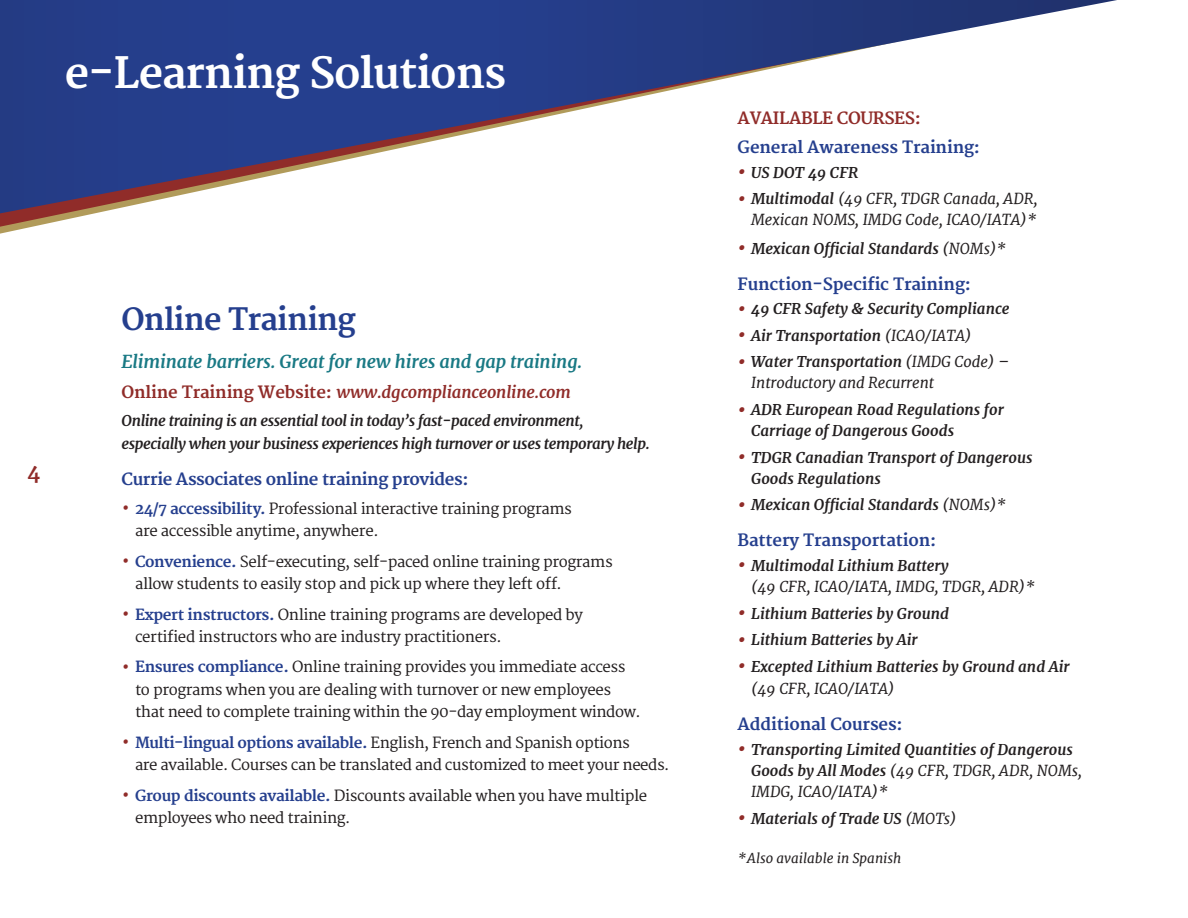
<style>
.page{position:relative;width:1188px;height:918px;background:#fff}
.page>*{position:absolute;margin:0;border:0;box-sizing:border-box;transform-origin:0 0}
.t1{font:700 42px "Merriweather";letter-spacing:-.025em;color:#fff}
.t2{font:700 30px "Merriweather";letter-spacing:-.025em;color:#253f8e}
.t3{font:700 21px "Merriweather";color:#902c29}
.t4{font:italic 700 18px "Merriweather";letter-spacing:-.01em;color:#197984}
.t5{font:700 16.5px "Merriweather";letter-spacing:-.01em;color:#253f8e}
.t6{font:italic 700 16.5px "Merriweather";letter-spacing:-.01em;color:#902c29}
.t7{font:700 16.5px "Merriweather";letter-spacing:-.025em;color:#902c29}
.t8{font:15px/22.5px "Merriweather";letter-spacing:-.025em;color:#231f20}
.t9{font:italic 700 15px/21px "Merriweather";color:#231f20}
.t10{font:italic 15px/21px "Merriweather";color:#231f20}
.t11{font:italic 700 15px/22.5px "Merriweather";letter-spacing:-.025em;color:#231f20}
.t12{font:italic 13.5px "Merriweather";color:#231f20}
.s1{font-style:normal}
.s2{font-size:21px;color:#902c29}
.s3{font-weight:700;color:#253f8e}
.s4{font-weight:700;font-size:21px;color:#902c29}
.s5{font-weight:700}
.s6{font-weight:400}
</style>
<div class="page">
<svg style="left:0;top:213px;width:96px;height:14px"></svg>
<svg style="left:0;top:0;width:1117px;height:213px"></svg>
<p class="t1" style="left:65px;top:49px;width:443px">e-Learning Solutions</p>
<p class="t3" style="left:27px;top:459px;width:15px">4</p>
<p class="t2" style="left:122px;top:302px;width:236px">Online Training</p>
<p class="t4" style="left:122px;top:350px;width:462px">Eliminate barriers. Great for new hires and gap training.</p>
<p class="t6" style="left:122px;top:382px;width:451px"><span class="s1">Online Training Website:</span> www.dgcomplianceonline.com</p>
<p class="t11" style="left:122px;top:410px;width:530px">Online training is an essential tool in today’s fast-paced environment, especially when your business experiences high turnover or uses temporary help.</p>
<p class="t5" style="left:122px;top:469px;width:348px">Currie Associates online training provides:</p>
<p class="t8" style="left:135px;top:498px;width:438px;text-indent:-14px"><span class="s2">•</span> <span class="s3">24/7 accessibility.</span> Professional interactive training programs are accessible anytime, anywhere.</p>
<p class="t8" style="left:135px;top:551px;width:479px;text-indent:-14px"><span class="s2">•</span> <span class="s3">Convenience.</span> Self-executing, self-paced online training programs allow students to easily stop and pick up where they left off.</p>
<p class="t8" style="left:135px;top:604px;width:449px;text-indent:-14px"><span class="s2">•</span> <span class="s3">Expert instructors.</span> Online training programs are developed by certified instructors who are industry practitioners.</p>
<p class="t8" style="left:135px;top:657px;width:507px;text-indent:-14px"><span class="s2">•</span> <span class="s3">Ensures compliance.</span> Online training provides you immediate access to programs when you are dealing with turnover or new employees that need to complete training within the 90-day employment window.</p>
<p class="t8" style="left:135px;top:732px;width:536px;text-indent:-14px"><span class="s2">•</span> <span class="s3">Multi-lingual options available.</span> English, French and Spanish options<br>are available. Courses can be translated and customized to meet your needs.</p>
<p class="t8" style="left:135px;top:785px;width:514px;text-indent:-14px"><span class="s2">•</span> <span class="s3">Group discounts available.</span> Discounts available when you have multiple employees who need training.</p>
<p class="t7" style="left:738px;top:109px;width:185px">AVAILABLE COURSES:</p>
<p class="t5" style="left:738px;top:138px;width:244px">General Awareness Training:</p>
<p class="t9" style="left:738px;top:162px;width:122px"><span class="s2">•</span> US DOT 49 CFR</p>
<p class="t10" style="left:738px;top:189px;width:302px;text-align:right"><span class="s4">•</span> <span class="s5">Multimodal</span> (49 CFR, TDGR Canada, ADR,<br>Mexican NOMS, IMDG Code, ICAO/IATA)*</p>
<p class="t9" style="left:738px;top:238px;width:270px"><span class="s2">•</span> Mexican Official Standards <span class="s6">(NOMs)*</span></p>
<p class="t5" style="left:738px;top:274px;width:235px">Function-Specific Training:</p>
<p class="t9" style="left:738px;top:298px;width:273px"><span class="s2">•</span> 49 CFR Safety &amp; Security Compliance</p>
<p class="t9" style="left:738px;top:325px;width:235px"><span class="s2">•</span> Air Transportation <span class="s6">(ICAO/IATA)</span></p>
<p class="t10" style="left:751px;top:352px;width:260px;text-indent:-14px"><span class="s4">•</span> <span class="s5">Water Transportation</span> (IMDG Code) –<br>Introductory and Recurrent</p>
<p class="t9" style="left:751px;top:399px;width:254px;text-indent:-14px"><span class="s2">•</span> ADR European Road Regulations for<br>Carriage of Dangerous Goods</p>
<p class="t9" style="left:751px;top:447px;width:283px;text-indent:-14px"><span class="s2">•</span> TDGR Canadian Transport of Dangerous<br>Goods Regulations</p>
<p class="t9" style="left:738px;top:495px;width:270px"><span class="s2">•</span> Mexican Official Standards <span class="s6">(NOMs)*</span></p>
<p class="t5" style="left:738px;top:531px;width:200px">Battery Transportation:</p>
<p class="t10" style="left:751px;top:555px;width:286px;text-indent:-14px"><span class="s4">•</span> <span class="s5">Multimodal Lithium Battery<br></span>(49 CFR, ICAO/IATA, IMDG, TDGR, ADR)*</p>
<p class="t9" style="left:738px;top:603px;width:213px"><span class="s2">•</span> Lithium Batteries by Ground</p>
<p class="t9" style="left:738px;top:629px;width:182px"><span class="s2">•</span> Lithium Batteries by Air</p>
<p class="t9" style="left:751px;top:655px;width:320px;line-height:22.5px;text-indent:-14px"><span class="s2">•</span> Excepted Lithium Batteries by Ground and Air <span class="s6">(49 CFR, ICAO/IATA)</span></p>
<p class="t5" style="left:738px;top:715px;width:167px">Additional Courses:</p>
<p class="t9" style="left:751px;top:739px;width:332px;text-indent:-14px"><span class="s2">•</span> Transporting Limited Quantities of Dangerous<br>Goods by All Modes <span class="s6">(49 CFR, TDGR, ADR, NOMs,<br>IMDG, ICAO/IATA)*</span></p>
<p class="t9" style="left:738px;top:808px;width:220px"><span class="s2">•</span> Materials of Trade US <span class="s6">(MOTs)</span></p>
<p class="t12" style="left:738px;top:850px;width:165px">*Also available in Spanish</p>
</div>
